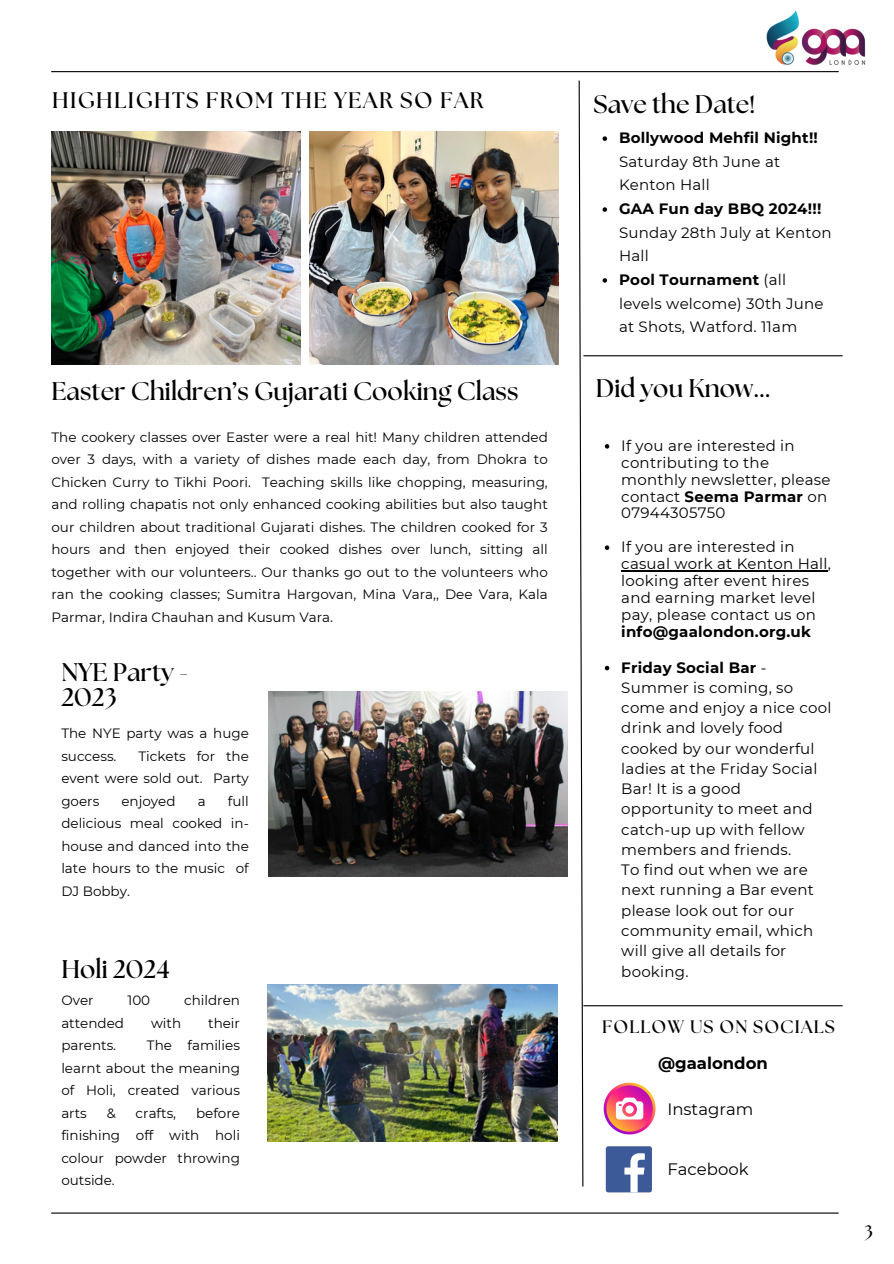
<style>
.page{position:relative;width:894px;height:1264px;background:#fff}
.page>*{position:absolute;margin:0;border:0;box-sizing:border-box;transform-origin:0 0}
.t1{font:700 25.5px/24.8px "The Seasons";color:#000}
.t2{font:700 22.5px "The Seasons";letter-spacing:.065em;color:#000}
.t3{font:700 18px "The Seasons";letter-spacing:.065em;color:#000}
.t4{font:16.5px "Montserrat";color:#000}
.t5{font:700 16.5px "Montserrat";color:#000}
.t6{font:15px/20.2px "Montserrat";letter-spacing:.015em;color:#000}
.t7{font:13.5px/22.5px "Montserrat";color:#000;text-align:justify}
.s1{font-weight:700}
.s2{color:#fff}
</style>
<div class="page">
<hr style="left:51px;top:71px;width:787px;height:1px;background:#000">
<hr style="left:51px;top:1212px;width:787px;height:1px;background:#000">
<svg style="left:604px;top:444px;width:5px;height:4px"></svg>
<svg style="left:604px;top:545px;width:5px;height:5px"></svg>
<hr style="left:621px;top:570px;width:206px;height:1px;background:#000">
<svg style="left:604px;top:666px;width:5px;height:4px"></svg>
<img style="left:51px;top:132px;width:249px;height:233px">
<svg style="left:578px;top:80px;width:6px;height:1107px"></svg>
<svg style="left:602px;top:136px;width:5px;height:5px"></svg>
<svg style="left:602px;top:207px;width:5px;height:5px"></svg>
<svg style="left:602px;top:278px;width:5px;height:5px"></svg>
<hr style="left:583px;top:355px;width:259px;height:1px;background:#000">
<img style="left:758px;top:10px;width:108px;height:63px">
<img style="left:309px;top:132px;width:249px;height:233px">
<img style="left:267px;top:984px;width:290px;height:157px">
<img style="left:268px;top:691px;width:299px;height:185px">
<hr style="left:583px;top:1005px;width:259px;height:1px;background:#000">
<div style="left:605px;top:1146px;width:46px;height:46px;background:#3d5a98;border-radius:3px"></div>
<svg style="left:624px;top:1153px;width:20px;height:39px"></svg>
<svg style="left:603px;top:1082px;width:52px;height:52px"></svg>
<h2 class="t2" style="left:52px;top:90px;width:433px">HIGHLIGHTS FROM THE YEAR SO FAR</h2>
<p class="t1" style="left:51px;top:380px;width:468px">Easter Children’s Gujarati Cooking Class</p>
<h1 class="t7" style="left:51px;top:425px;width:497px">The cookery classes over Easter were a real hit! Many children attended over 3 days, with a variety of dishes made each day, from Dhokra to Chicken Curry to Tikhi Poori. Teaching skills like chopping, measuring, and rolling chapatis not only enhanced cooking abilities but also taught our children about traditional Gujarati dishes. The children cooked for 3 hours and then enjoyed their cooked dishes over lunch, sitting all together with our volunteers.. Our thanks go out to the volunteers who ran the cooking classes; Sumitra Hargovan, Mina Vara,, Dee Vara, Kala Parmar, Indira Chauhan and Kusum Vara.</h1>
<p class="t1" style="left:61px;top:661px;width:129px">NYE Party -<br>2023</p>
<p class="t7" style="left:61px;top:722px;width:189px">The NYE party was a huge success.</p>
<p class="t7" style="left:61px;top:744px;width:189px;text-indent:77px">Tickets for the event were sold out. Party goers</p>
<p class="t7" style="left:61px;top:789px;width:189px;text-indent:166px">full delicious meal cooked in&shy;house and danced into the late hours to the music of DJ Bobby.</p>
<p class="t7" style="left:121px;top:789px;width:56px">enjoyed</p>
<p class="t7" style="left:198px;top:789px;width:9px">a</p>
<p class="t1" style="left:61px;top:958px;width:110px">Holi 2024</p>
<p class="t7" style="left:61px;top:989px;width:34px">Over</p>
<p class="t7" style="left:127px;top:989px;width:24px">100</p>
<p class="t7" style="left:184px;top:989px;width:57px">children</p>
<p class="t7" style="left:61px;top:1011px;width:64px">attended</p>
<p class="t7" style="left:151px;top:1011px;width:32px">with</p>
<p class="t7" style="left:208px;top:1011px;width:33px">their</p>
<p class="t7" style="left:61px;top:1034px;width:56px">parents.</p>
<p class="t7" style="left:61px;top:1034px;width:180px;text-indent:86px">The families learnt about the meaning of Holi, created various arts</p>
<p class="t7" style="left:61px;top:1101px;width:180px;text-indent:135px">before finishing off with holi colour powder throwing outside.</p>
<p class="t7" style="left:107px;top:1101px;width:11px">&amp;</p>
<p class="t7" style="left:136px;top:1101px;width:42px">crafts,</p>
<p class="t1" style="left:593px;top:93px;width:163px">Save the Date!</p>
<p class="t6" style="left:619px;top:126px;width:200px;line-height:23.7px"><span class="s1">Bollywood Mehfil Night!!<br></span>Saturday 8th June at<br>Kenton Hall</p>
<p class="t6" style="left:619px;top:197px;width:214px;line-height:23.7px"><span class="s1">GAA Fun day BBQ 2024!!!<br></span>Sunday 28th July at Kenton<br>Hall</p>
<p class="t6" style="left:619px;top:268px;width:206px;line-height:23.7px"><span class="s1">Pool Tournament</span> (all levels welcome) 30th June at Shots, Watford. 11am</p>
<p class="t1" style="left:595px;top:377px;width:176px">Did you Know...</p>
<p class="t6" style="left:621px;top:437px;width:211px;line-height:16.8px">If you are interested in contributing to the monthly newsletter, please contact <span class="s1">Seema Parmar</span> on<br>07944305750</p>
<p class="t6" style="left:621px;top:538px;width:211px;line-height:16.8px">If you are interested in casual work at Kenton Hall, looking after event hires and earning market level pay, please contact us on <span class="s1">info@gaalondon.org.uk</span></p>
<p class="t6" style="left:621px;top:657px;width:211px"><span class="s1">Friday Social Bar</span> -<br>Summer is coming, so come and enjoy a nice cool drink and lovely food cooked by our wonderful ladies at the Friday Social<br>Bar! It is a good opportunity to meet and catch-up up with fellow members and friends.<br>To find out when we are next running a Bar event please look out for our community email, which will give all details for booking.</p>
<h3 class="t3" style="left:602px;top:1019px;width:239px">FOLLOW US ON SOCIALS<span class="s2">.</span></h3>
<p class="t5" style="left:658px;top:1052px;width:111px">@gaalondon</p>
<p class="t4" style="left:667px;top:1099px;width:87px">Instagram</p>
<p class="t4" style="left:667px;top:1158px;width:83px">Facebook</p>
<p class="t3" style="left:864px;top:1223px;width:10px">3</p>
</div>
